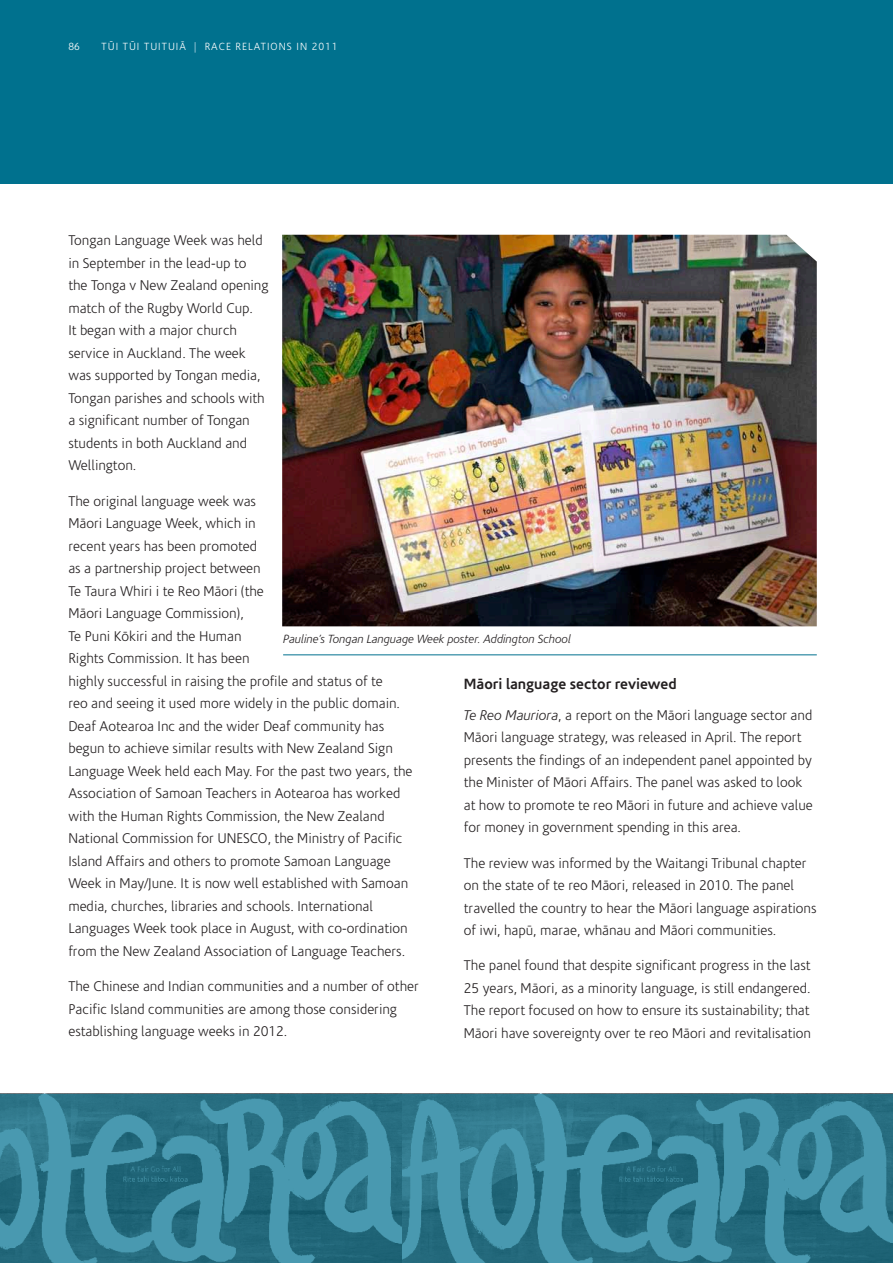
<style>
.page{position:relative;width:893px;height:1263px;background:#fff}
.page>*{position:absolute;margin:0;border:0;box-sizing:border-box;transform-origin:0 0}
.t1{font:700 15px "Coris Macron";color:#231f20}
.t2{font:300 14.25px/22.5px "Coris Macron";color:#231f20}
.t3{font:italic 300 12px "Coris Macron";color:#231f20}
.t4{font:300 10.5px "Coris Macron";letter-spacing:.1em;color:#fff}
.s1{color:#b7d7e4}
.s2{font-style:italic}
</style>
<div class="page">
<svg style="left:0;top:1094px;width:892px;height:169px;background:#358094"></svg>
<div style="left:0;top:0;width:893px;height:184px;background:#00718e"></div>
<hr style="left:892px;top:1094px;width:1px;height:169px;background:#00718e">
<hr style="left:283px;top:655px;width:534px;height:1px;background:#00718e">
<img style="left:282px;top:235px;width:535px;height:391px">
<p class="t4" style="left:68px;top:41px;width:13px">86</p>
<p class="t4" style="left:102px;top:41px;width:118px">Tüi Tüi TuitUiÄ <span class="s1">|</span> Race</p>
<p class="t4" style="left:236px;top:41px;width:8px">relations</p>
<p class="t4" style="left:297px;top:41px;width:43px">in 2011</p>
<p class="t2" style="left:68px;top:230px;width:202px">Tongan Language Week was held in September in the lead-up to the Tonga v New Zealand opening match of the Rugby World Cup.<br>It began with a major church service in Auckland. The week was supported by Tongan media,<br>Tongan parishes and schools with a significant number of Tongan students in both Auckland and<br>Wellington.</p>
<p class="t2" style="left:68px;top:490px;width:346px">The original language week was<br>Mäori Language Week, which in<br>recent years has been promoted<br>as a partnership project between<br>Te Taura Whiri i te Reo Mäori (the<br>Mäori Language Commission),<br>Te Puni Kökiri and the Human<br>Rights Commission. It has been<br>highly successful in raising the profile and status of te<br>reo and seeing it used more widely in the public domain.<br>Deaf Aotearoa Inc and the wider Deaf community has begun to achieve similar results with New Zealand Sign Language Week held each May. For the past two years, the Association of Samoan Teachers in Aotearoa has worked with the Human Rights Commission, the New Zealand National Commission for UNESCO, the Ministry of Pacific Island Affairs and others to promote Samoan Language Week in May/June. It is now well established with Samoan media, churches, libraries and schools. International Languages Week took place in August, with co-ordination from the New Zealand Association of Language Teachers.</p>
<p class="t2" style="left:68px;top:975px;width:352px">The Chinese and Indian communities and a number of other<br>Pacific Island communities are among those considering establishing language weeks in 2012.</p>
<p class="t3" style="left:283px;top:632px;width:289px">Pauline’s Tongan Language Week poster. Addington School</p>
<p class="t1" style="left:464px;top:675px;width:214px">Mäori language sector reviewed</p>
<p class="t2" style="left:464px;top:704px;width:350px"><span class="s2">Te Reo Mauriora</span>, a report on the Mäori language sector and Mäori language strategy, was released in April. The report presents the findings of an independent panel appointed by the Minister of Mäori Affairs. The panel was asked to look at how to promote te reo Mäori in future and achieve value for money in government spending in this area.</p>
<p class="t2" style="left:464px;top:852px;width:354px">The review was informed by the Waitangi Tribunal chapter on the state of te reo Mäori, released in 2010. The panel travelled the country to hear the Mäori language aspirations of iwi, hapü, marae, whänau and Mäori communities.</p>
<p class="t2" style="left:464px;top:955px;width:349px;text-align:justify">The panel found that despite significant progress in the last 25 years, Mäori, as a minority language, is still endangered.<br>The report focused on how to ensure its sustainability; that Mäori have sovereignty over te reo Mäori and revitalisation</p>
</div>
